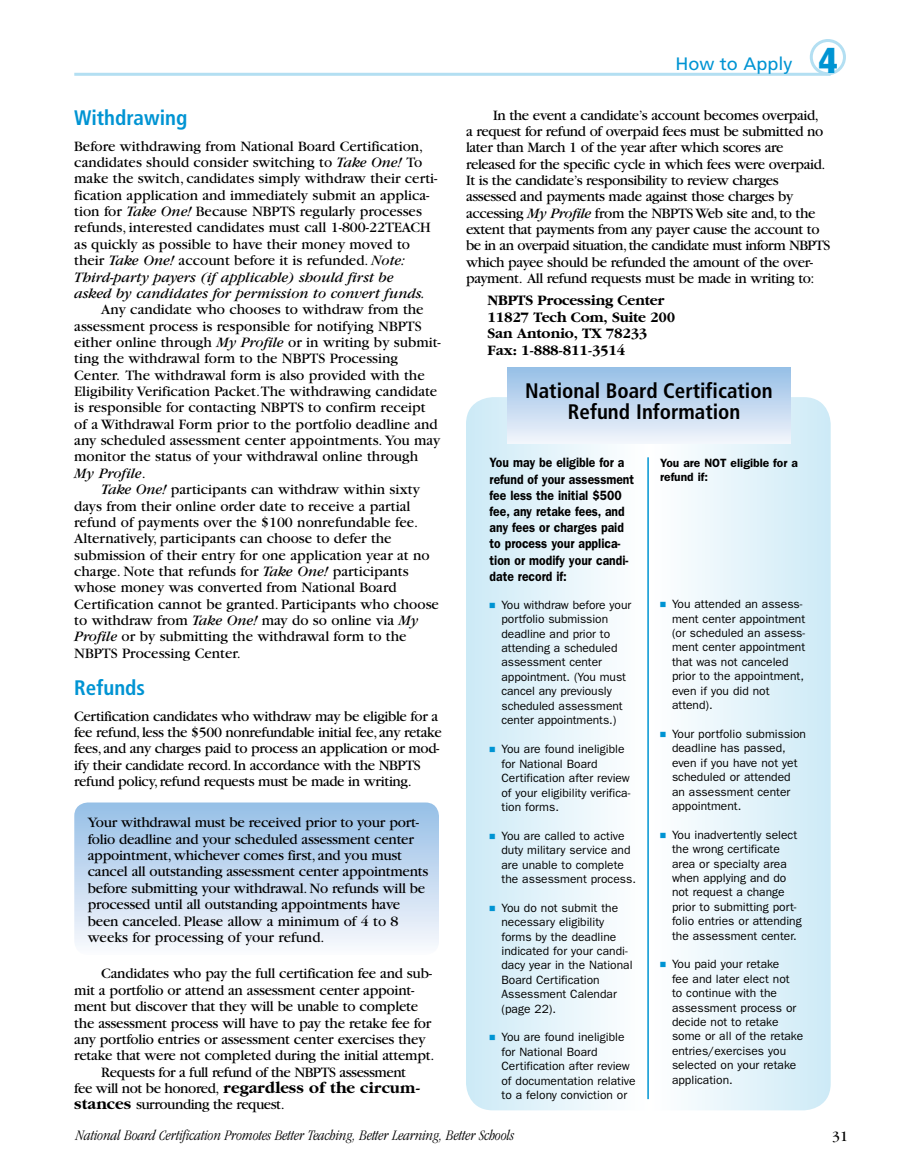
<style>
.page{position:relative;width:905px;height:1175px;background:#fff}
.page>*{position:absolute;margin:0;border:0;box-sizing:border-box;transform-origin:0 0}
.t1{font:700 condensed 21px/20.7px "Frutiger LT Std";color:#000;text-align:center}
.t2{font:700 condensed 21px "Frutiger LT Std";color:#0094d3}
.t3{font:18px "Frutiger LT Std";color:#0094d3}
.t4{font:700 16.5px "Garamond";color:#000}
.t5{font:15px/16.4px "Garamond";letter-spacing:-.015em;color:#000}
.t6{font:700 15px/16.4px "Garamond";letter-spacing:-.01em;color:#000}
.t7{font:italic 300 condensed 15px "ITC Garamond Std";color:#000}
.t8{font:600 13.5px/16.2px "ITC Franklin Gothic Std";color:#000;scale:.9 1}
.t9{font:12px/14.4px "ITC Franklin Gothic Std";color:#000}
.t10{font:600 12px/14.4px "ITC Franklin Gothic Std";color:#000}
.s1{font-style:italic}
.s2{font-weight:400;font-size:15px}
.s3{font-weight:700;font-size:16.5px}
.s4{font-weight:900;font-stretch:condensed;font-size:36px}
</style>
<div class="page">
<hr style="left:74px;top:73px;width:756px;height:3px;background:#b3dff2">
<div style="left:809px;top:39px;width:37px;height:36px;border:3px solid #b3dff2;border-radius:50%"></div>
<svg style="left:466px;top:397px;width:364px;height:713px"></svg>
<div style="left:74px;top:802px;width:365px;height:152px;background:linear-gradient(to bottom,#95bee6,#f8f9fd);border-radius:14px"></div>
<div style="left:507px;top:368px;width:283px;height:76px;background:linear-gradient(to bottom,#96bfe6,#f1f4fb)"></div>
<hr style="left:647px;top:457px;width:1px;height:642px;background:#0094d3">
<svg style="left:490px;top:602px;width:5px;height:6px"></svg>
<svg style="left:490px;top:747px;width:5px;height:5px"></svg>
<svg style="left:490px;top:833px;width:5px;height:6px"></svg>
<svg style="left:490px;top:905px;width:5px;height:6px"></svg>
<svg style="left:490px;top:1035px;width:5px;height:5px"></svg>
<svg style="left:660px;top:602px;width:5px;height:5px"></svg>
<svg style="left:660px;top:731px;width:5px;height:6px"></svg>
<svg style="left:660px;top:832px;width:5px;height:5px"></svg>
<svg style="left:660px;top:962px;width:5px;height:5px"></svg>
<h1 class="t2" style="left:74px;top:106px;width:115px">Withdrawing</h1>
<p class="t5" style="left:74px;top:138px;width:365px">Before withdrawing from National Board Certification, candidates should consider switching to <span class="s1">Take One!</span> To make the switch, candidates simply withdraw their certi&shy;fication application and immediately submit an applica&shy;tion for <span class="s1">Take One!</span> Because NBPTS regularly processes refunds, interested candidates must call 1-800-22TEACH as quickly as possible to have their money moved to their <span class="s1">Take One!</span> account before it is refunded. <span class="s1">Note:<br>Third-party payers (if applicable) should first be<br>asked by candidates for permission to convert funds.</span></p>
<p class="t5" style="left:74px;top:301px;width:368px;text-indent:27px">Any candidate who chooses to withdraw from the assessment process is responsible for notifying NBPTS either online through <span class="s1">My Profile</span> or in writing by submit&shy;ting the withdrawal form to the NBPTS Processing Center. The withdrawal form is also provided with the Eligibility Verification Packet.The withdrawing candidate is responsible for contacting NBPTS to confirm receipt of a Withdrawal Form prior to the portfolio deadline and any scheduled assessment center appointments. You may monitor the status of your withdrawal online through <span class="s1">My Profile</span>.</p>
<p class="t5" style="left:74px;top:481px;width:366px;text-indent:27px"><span class="s1">Take One!</span> participants can withdraw within sixty days from their online order date to receive a partial refund of payments over the $100 nonrefundable fee.<br>Alternatively, participants can choose to defer the submission of their entry for one application year at no charge. Note that refunds for <span class="s1">Take One!</span> participants whose money was converted from National Board Certification cannot be granted. Participants who choose to withdraw from <span class="s1">Take One!</span> may do so online via <span class="s1">My Profile</span> or by submitting the withdrawal form to the NBPTS Processing Center.</p>
<h1 class="t2" style="left:74px;top:675px;width:72px">Refunds</h1>
<p class="t5" style="left:74px;top:708px;width:369px">Certification candidates who withdraw may be eligible for a fee refund, less the $500 nonrefundable initial fee, any retake fees, and any charges paid to process an application or mod&shy;ify their candidate record. In accordance with the NBPTS refund policy, refund requests must be made in writing.</p>
<p class="t5" style="left:88px;top:814px;width:342px">Your withdrawal must be received prior to your port&shy;folio deadline and your scheduled assessment center appointment, whichever comes first, and you must cancel all outstanding assessment center appointments before submitting your withdrawal. No refunds will be processed until all outstanding appointments have been canceled. Please allow a minimum of 4 to 8 weeks for processing of your refund.</p>
<p class="t5" style="left:101px;top:965px;width:332px">Candidates who pay the full certification fee and sub-</p>
<p class="t5" style="left:74px;top:982px;width:341px">mit a portfolio or attend an assessment center appoint-</p>
<p class="t5" style="left:74px;top:998px;width:345px">ment but discover that they will be unable to complete</p>
<p class="t5" style="left:74px;top:1014px;width:358px">the assessment process will have to pay the retake fee for</p>
<p class="t5" style="left:74px;top:1031px;width:353px">any portfolio entries or assessment center exercises they</p>
<p class="t5" style="left:74px;top:1047px;width:362px">retake that were not completed during the initial attempt.</p>
<p class="t5" style="left:101px;top:1063px;width:306px">Requests for a full refund of the NBPTS assessment</p>
<p class="t4" style="left:74px;top:1079px;width:347px"><span class="s2">fee will not be honored,</span> regardless of the circum-</p>
<p class="t5" style="left:74px;top:1096px;width:212px"><span class="s3">stances</span> surrounding the request.</p>
<p class="t3" style="left:675px;top:53px;width:164px">How to Apply <span class="s4">4</span></p>
<p class="t5" style="left:466px;top:107px;width:366px;text-indent:27px">In the event a candidate’s account becomes overpaid,<br>a request for refund of overpaid fees must be submitted no later than March 1 of the year after which scores are released for the specific cycle in which fees were overpaid.<br>It is the candidate’s responsibility to review charges assessed and payments made against those charges by accessing <span class="s1">My Profile</span> from the NBPTS Web site and, to the extent that payments from any payer cause the account to be in an overpaid situation, the candidate must inform NBPTS which payee should be refunded the amount of the over&shy;payment. All refund requests must be made in writing to:</p>
<p class="t6" style="left:487px;top:293px;width:189px">NBPTS Processing Center<br>11827 Tech Com, Suite 200<br>San Antonio, TX 78233<br>Fax: 1-888-811-3514</p>
<h1 class="t1" style="left:525px;top:381px;width:249px">National Board Certification<br>Refund Information</h1>
<p class="t8" style="left:489px;top:454px;width:162px">You may be eligible for a refund of your assessment fee less the initial $500 fee, any retake fees, and any fees or charges paid to process your applica&shy;tion or modify your candi&shy;date record if:</p>
<p class="t9" style="left:501px;top:597px;width:131px">You withdraw before your portfolio submission deadline and prior to attending a scheduled assessment center appointment. (You must cancel any previously scheduled assessment center appointments.)</p>
<p class="t9" style="left:501px;top:742px;width:130px">You are found ineligible for National Board<br>Certification after review of your eligibility verifica&shy;tion forms.</p>
<p class="t9" style="left:501px;top:828px;width:136px">You are called to active duty military service and are unable to complete the assessment process.</p>
<p class="t9" style="left:501px;top:900px;width:133px">You do not submit the necessary eligibility forms by the deadline indicated for your candi&shy;dacy year in the National<br>Board Certification<br>Assessment Calendar (page 22).</p>
<p class="t9" style="left:501px;top:1030px;width:136px">You are found ineligible for National Board<br>Certification after review of documentation relative to a felony conviction or</p>
<p class="t10" style="left:660px;top:455px;width:139px">You are NOT eligible for a refund if:</p>
<p class="t9" style="left:672px;top:597px;width:135px">You attended an assess&shy;ment center appointment (or scheduled an assess&shy;ment center appointment that was not canceled prior to the appointment, even if you did not attend).</p>
<p class="t9" style="left:672px;top:726px;width:136px">Your portfolio submission deadline has passed, even if you have not yet scheduled or attended an assessment center appointment.</p>
<p class="t9" style="left:672px;top:827px;width:131px">You inadvertently select the wrong certificate area or specialty area when applying and do not request a change prior to submitting port&shy;folio entries or attending the assessment center.</p>
<p class="t9" style="left:672px;top:957px;width:133px">You paid your retake<br>fee and later elect not<br>to continue with the assessment process or decide not to retake some or all of the retake entries/exercises you selected on your retake application.</p>
<p class="t7" style="left:76px;top:1126px;width:440px">National Board Certification Promotes Better Teaching, Better Learning, Better Schools</p>
<p class="t5" style="left:832px;top:1127px;width:17px">31</p>
</div>
